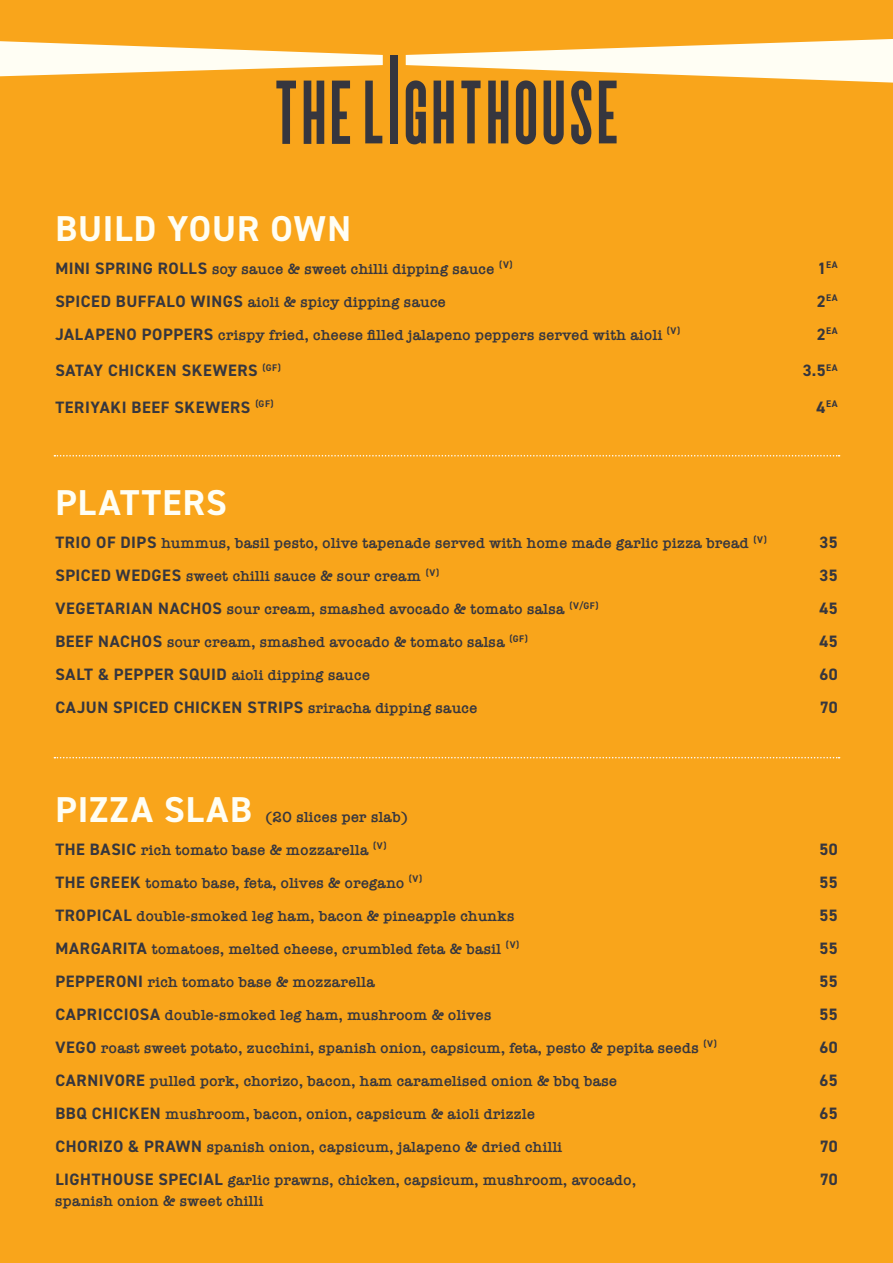
<style>
.page{position:relative;width:893px;height:1263px;background:#f9a51b}
.page>*{position:absolute;margin:0;border:0;box-sizing:border-box;transform-origin:0 0}
.t1{font:700 36px "DIN2014";letter-spacing:.03em;color:#fffef4}
.t2{font:700 16.5px "DIN2014";letter-spacing:.03em;color:#36363e}
.t3{font:600 15px "American Typewriter";letter-spacing:.02em;color:#36363e}
.t4{font:700 9.6px "DIN2014";letter-spacing:.085em;color:#36363e}
.s1{font-family:"DIN2014";font-weight:700;font-size:16.5px}
.s2{font-size:16.5px}
.s3{font-family:"American Typewriter";font-weight:600;font-size:15px}
</style>
<div class="page">
<svg style="left:406px;top:39px;width:487px;height:105px"></svg>
<svg style="left:0;top:41px;width:383px;height:103px"></svg>
<div style="left:390px;top:55px;width:8px;height:88px;background:#36363e"></div>
<svg style="left:54px;top:455px;width:786px;height:1px"></svg>
<svg style="left:54px;top:757px;width:786px;height:1px"></svg>
<h1 class="t1" style="left:55px;top:204px;width:297px">BUILD YOUR OWN</h1>
<p class="t3" style="left:55px;top:257px;width:459px"><span class="s1">MINI SPRING ROLLS</span> soy sauce &amp; sweet chilli dipping sauce <sup>(V)</sup></p>
<p class="t4" style="left:818px;top:258px;width:22px"><span class="s2">1</span>EA</p>
<p class="t3" style="left:55px;top:290px;width:392px"><span class="s1">SPICED BUFFALO WINGS</span> aioli &amp; spicy dipping sauce</p>
<p class="t4" style="left:817px;top:291px;width:22px"><span class="s2">2</span>EA</p>
<p class="t3" style="left:55px;top:323px;width:626px"><span class="s1">JALAPENO POPPERS</span> crispy fried, cheese filled jalapeno peppers served with aioli <sup>(V)</sup></p>
<p class="t4" style="left:817px;top:324px;width:22px"><span class="s2">2</span>EA</p>
<p class="t2" style="left:55px;top:359px;width:227px">SATAY CHICKEN SKEWERS <sup>(GF)</sup></p>
<p class="t2" style="left:803px;top:359px;width:37px">3.5<sup>EA</sup></p>
<p class="t2" style="left:55px;top:396px;width:220px">TERIYAKI BEEF SKEWERS <sup>(GF)</sup></p>
<p class="t4" style="left:817px;top:397px;width:23px"><span class="s2">4</span>EA</p>
<h1 class="t1" style="left:55px;top:479px;width:173px">PLATTERS</h1>
<p class="t3" style="left:55px;top:532px;width:713px"><span class="s1">TRIO OF DIPS</span> hummus, basil pesto, olive tapenade served with home made garlic pizza bread <sup>(V)</sup></p>
<p class="t2" style="left:820px;top:532px;width:20px">35</p>
<p class="t3" style="left:55px;top:565px;width:385px"><span class="s1">SPICED WEDGES</span> sweet chilli sauce &amp; sour cream <sup>(V)</sup></p>
<p class="t2" style="left:820px;top:565px;width:20px">35</p>
<p class="t3" style="left:55px;top:598px;width:545px"><span class="s1">VEGETARIAN NACHOS</span> sour cream, smashed avocado &amp; tomato salsa <sup>(V/GF)</sup></p>
<p class="t2" style="left:819px;top:598px;width:20px">45</p>
<p class="t3" style="left:55px;top:631px;width:474px"><span class="s1">BEEF NACHOS</span> sour cream, smashed avocado &amp; tomato salsa <sup>(GF)</sup></p>
<p class="t2" style="left:819px;top:631px;width:20px">45</p>
<p class="t3" style="left:55px;top:664px;width:316px"><span class="s1">SALT &amp; PEPPER SQUID</span> aioli dipping sauce</p>
<p class="t2" style="left:819px;top:664px;width:20px">60</p>
<p class="t2" style="left:55px;top:697px;width:424px">CAJUN SPICED CHICKEN STRIPS <span class="s3">sriracha dipping sauce</span></p>
<p class="t2" style="left:820px;top:697px;width:20px">70</p>
<h1 class="t1" style="left:55px;top:785px;width:198px">PIZZA SLAB</h1>
<p class="t3" style="left:265px;top:805px;width:144px">(20 slices per slab)</p>
<p class="t3" style="left:55px;top:838px;width:333px"><span class="s1">THE BASIC</span> rich tomato base &amp; mozzarella <sup>(V)</sup></p>
<p class="t2" style="left:819px;top:838px;width:20px">50</p>
<p class="t3" style="left:55px;top:871px;width:368px"><span class="s1">THE GREEK</span> tomato base, feta, olives &amp; oregano <sup>(V)</sup></p>
<p class="t2" style="left:820px;top:871px;width:20px">55</p>
<p class="t3" style="left:55px;top:904px;width:461px"><span class="s1">TROPICAL</span> double-smoked leg ham, bacon &amp; pineapple chunks</p>
<p class="t2" style="left:820px;top:904px;width:20px">55</p>
<p class="t3" style="left:55px;top:937px;width:465px"><span class="s1">MARGARITA</span> tomatoes, melted cheese, crumbled feta &amp; basil <sup>(V)</sup></p>
<p class="t2" style="left:820px;top:937px;width:20px">55</p>
<p class="t3" style="left:55px;top:970px;width:321px"><span class="s1">PEPPERONI</span> rich tomato base &amp; mozzarella</p>
<p class="t2" style="left:820px;top:970px;width:20px">55</p>
<p class="t3" style="left:55px;top:1003px;width:437px"><span class="s1">CAPRICCIOSA</span> double-smoked leg ham, mushroom &amp; olives</p>
<p class="t2" style="left:820px;top:1003px;width:20px">55</p>
<p class="t3" style="left:55px;top:1036px;width:663px"><span class="s1">VEGO</span> roast sweet potato, zucchini, spanish onion, capsicum, feta, pesto &amp; pepita seeds <sup>(V)</sup></p>
<p class="t2" style="left:819px;top:1036px;width:20px">60</p>
<p class="t3" style="left:55px;top:1069px;width:563px"><span class="s1">CARNIVORE</span> pulled pork, chorizo, bacon, ham caramelised onion &amp; bbq base</p>
<p class="t2" style="left:819px;top:1069px;width:20px">65</p>
<p class="t3" style="left:55px;top:1102px;width:481px"><span class="s1">BBQ CHICKEN</span> mushroom, bacon, onion, capsicum &amp; aioli drizzle</p>
<p class="t2" style="left:819px;top:1102px;width:20px">65</p>
<p class="t3" style="left:55px;top:1135px;width:508px"><span class="s1">CHORIZO &amp; PRAWN</span> spanish onion, capsicum, jalapeno &amp; dried chilli</p>
<p class="t2" style="left:820px;top:1135px;width:20px">70</p>
<p class="t3" style="left:55px;top:1168px;width:582px"><span class="s1">LIGHTHOUSE SPECIAL</span> garlic prawns, chicken, capsicum, mushroom, avocado,</p>
<p class="t2" style="left:820px;top:1168px;width:20px">70</p>
<p class="t3" style="left:55px;top:1189px;width:210px">spanish onion &amp; sweet chilli</p>
</div>
